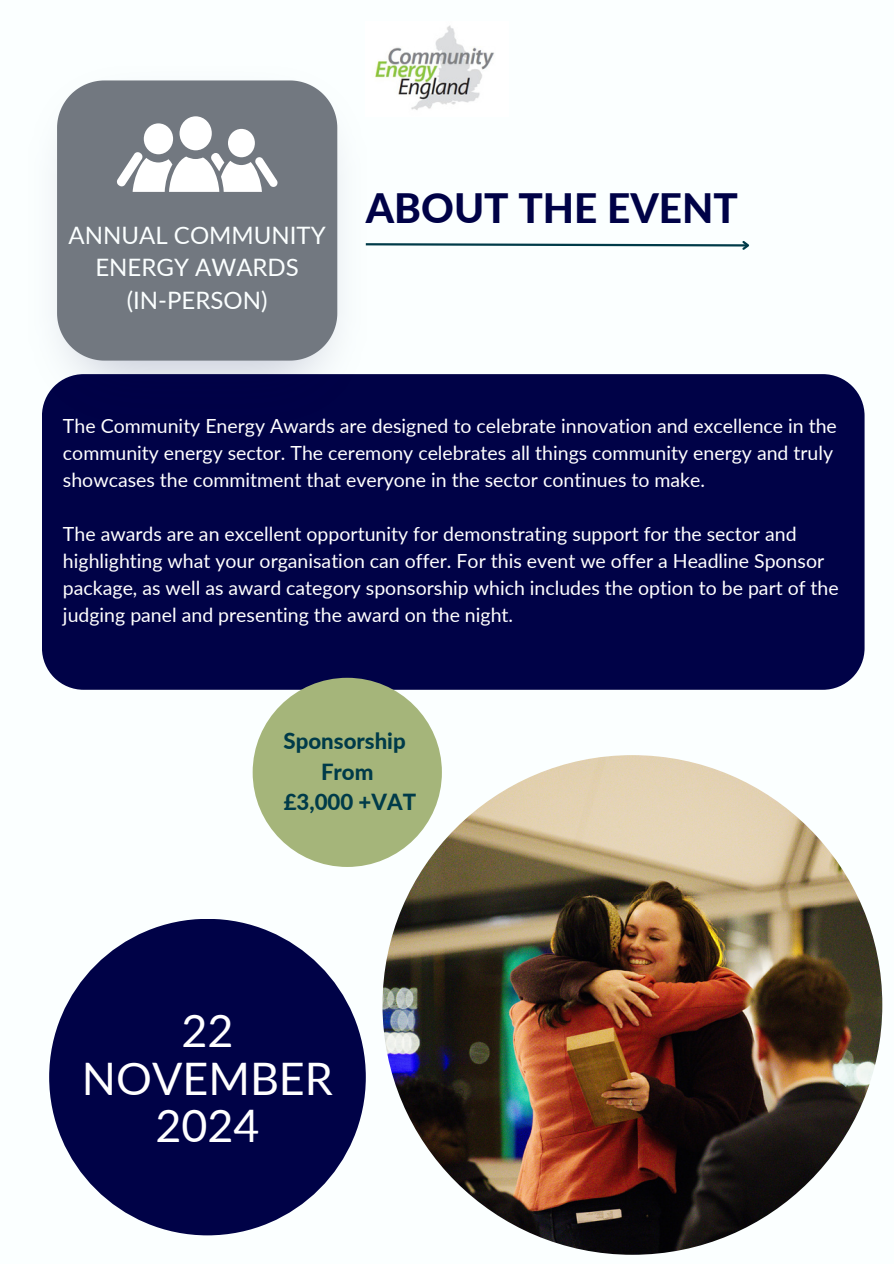
<style>
.page{position:relative;width:894px;height:1264px;background:#fff}
.page>*{position:absolute;margin:0;border:0;box-sizing:border-box;transform-origin:0 0}
.t1{font:44.85px/47.2px "Lato";color:#fff;text-align:center}
.t2{font:800 40.5px "Lato";color:#000247}
.t3{font:24px/32.7px "Lato";color:#fbffff;text-align:center}
.t4{font:800 22.2px/30.3px "Lato";color:#003b49;text-align:center}
.t5{font:19.5px/27px "Lato";color:#fff}
</style>
<div class="page">
<div style="left:0;top:0;width:893px;height:1263px;background:#fbffff"></div>
<div style="left:42px;top:374px;width:822px;height:315px;background:#000247"></div>
<img style="left:375px;top:25px;width:119px;height:85px">
<img style="left:42px;top:123px;width:324px;height:299px">
<div style="left:57px;top:80px;width:280px;height:280px;background:#727880"></div>
<svg style="left:363px;top:239px;width:387px;height:13px"></svg>
<div style="left:49px;top:918px;width:317px;height:317px;background:#000247;border-radius:50%"></div>
<div style="left:179px;top:116px;width:33px;height:34px;background:#fff;border-radius:50%"></div>
<div style="left:228px;top:129px;width:27px;height:28px;background:#fff;border-radius:50%"></div>
<div style="left:144px;top:123px;width:29px;height:31px;background:#fff;border-radius:50%"></div>
<svg style="left:115px;top:150px;width:164px;height:42px"></svg>
<img style="left:382px;top:755px;width:500px;height:499px;border-radius:50%">
<div style="left:252px;top:677px;width:190px;height:190px;background:#a5b57a;border-radius:50%"></div>
<p class="t3" style="left:69px;top:218px;width:258px">ANNUAL COMMUNITY<br>ENERGY AWARDS (IN-PERSON)</p>
<p class="t2" style="left:366px;top:183px;width:373px">ABOUT THE EVENT</p>
<h3 class="t5" style="left:63px;top:411px;width:775px">The Community Energy Awards are designed to celebrate innovation and excellence in the community energy sector. The ceremony celebrates all things community energy and truly showcases the commitment that everyone in the sector continues to make.</h3>
<h1 class="t5" style="left:63px;top:519px;width:777px">The awards are an excellent opportunity for demonstrating support for the sector and highlighting what your organisation can offer. For this event we offer a Headline Sponsor package, as well as award category sponsorship which includes the option to be part of the judging panel and presenting the award on the night.</h1>
<h4 class="t4" style="left:283px;top:725px;width:134px">Sponsorship<br>From<br>£3,000 +VAT</h4>
<p class="t1" style="left:82px;top:1006px;width:252px">22<br>NOVEMBER<br>2024</p>
</div>
